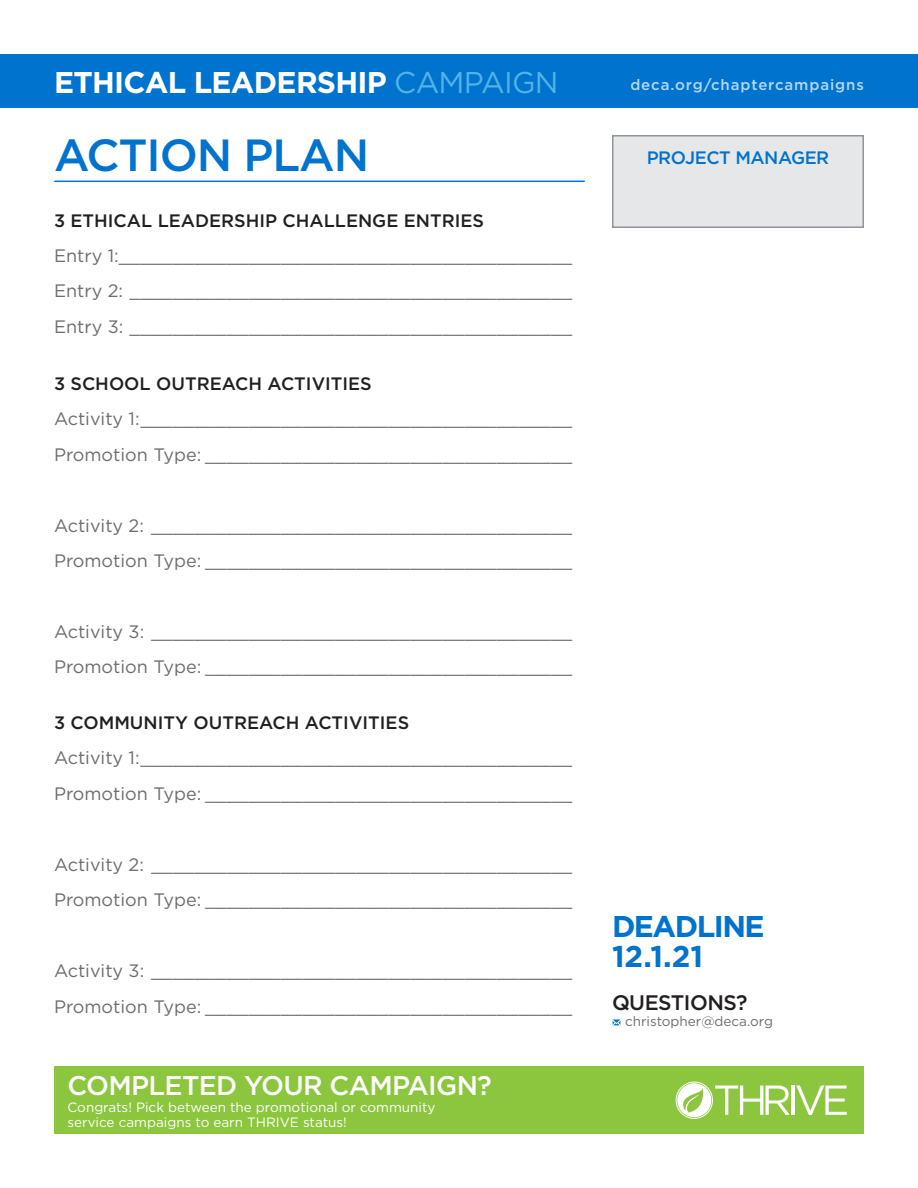
<style>
.page{position:relative;width:918px;height:1188px;background:#fff}
.page>*{position:absolute;margin:0;border:0;box-sizing:border-box;transform-origin:0 0}
.t1{font:500 45px "Gotham";letter-spacing:-.025em;color:#0073ce}
.t2{font:700 30px "Gotham";letter-spacing:-.025em;color:#fff}
.t3{font:700 30px "Gotham";letter-spacing:-.05em;color:#0073ce}
.t4{font:500 27px "Gotham";letter-spacing:-.025em;color:#fff}
.t5{font:500 21px "Gotham";letter-spacing:-.025em;color:#231f20}
.t6{font:18px "Gotham";color:#6c6d70}
.t7{font:500 18px "Gotham";color:#231f20}
.t8{font:500 18px "Gotham";letter-spacing:-.025em;color:#0073ce}
.t9{font:500 15px "Gotham";letter-spacing:.06em;color:#b4d8f4}
.t10{font:13.5px/15px "Gotham";color:#fff}
.t11{font:13.5px "Gotham";color:#6c6d70}
.s1{font-weight:400;color:#53b3e8}
</style>
<div class="page">
<div style="left:0;top:54px;width:918px;height:54px;background:#0073ce"></div>
<div style="left:613px;top:136px;width:250px;height:91px;background:#e6e7e9"></div>
<div style="left:612px;top:135px;width:252px;height:93px;border:2px solid #939598"></div>
<hr style="left:55px;top:181px;width:529px;height:1px;background:#0073ce">
<svg style="left:612px;top:1019px;width:9px;height:7px"></svg>
<div style="left:54px;top:1066px;width:810px;height:68px;background:#8bc63e"></div>
<div style="left:676px;top:1082px;width:37px;height:36px;border:1px solid #fff;border-radius:50%"></div>
<div style="left:677px;top:1083px;width:34px;height:34px;background:#fff;border-radius:50%"></div>
<svg style="left:679px;top:1088px;width:27px;height:25px"></svg>
<svg style="left:715px;top:1086px;width:75px;height:29px"></svg>
<hr style="left:791px;top:1086px;width:3px;height:29px;background:#fff">
<svg style="left:796px;top:1086px;width:51px;height:29px"></svg>
<p class="t2" style="left:54px;top:63px;width:506px">ETHICAL LEADERSHIP <span class="s1">CAMPAIGN</span></p>
<p class="t1" style="left:54px;top:126px;width:317px">ACTION PLAN</p>
<p class="t7" style="left:54px;top:208px;width:432px">3 ETHICAL LEADERSHIP CHALLENGE ENTRIES</p>
<p class="t6" style="left:54px;top:244px;width:520px">Entry 1:__________________________________________</p>
<p class="t6" style="left:54px;top:280px;width:520px">Entry 2: _________________________________________</p>
<p class="t6" style="left:54px;top:315px;width:520px">Entry 3: _________________________________________</p>
<p class="t7" style="left:54px;top:372px;width:319px">3 SCHOOL OUTREACH ACTIVITIES</p>
<p class="t6" style="left:54px;top:407px;width:520px">Activity 1:________________________________________</p>
<p class="t6" style="left:54px;top:443px;width:520px">Promotion Type: __________________________________</p>
<p class="t6" style="left:54px;top:514px;width:520px">Activity 2: _______________________________________</p>
<p class="t6" style="left:54px;top:549px;width:520px">Promotion Type: __________________________________</p>
<p class="t6" style="left:54px;top:620px;width:520px">Activity 3: _______________________________________</p>
<p class="t6" style="left:54px;top:656px;width:520px">Promotion Type: __________________________________</p>
<p class="t7" style="left:54px;top:711px;width:357px">3 COMMUNITY OUTREACH ACTIVITIES</p>
<p class="t6" style="left:54px;top:747px;width:520px">Activity 1:________________________________________</p>
<p class="t6" style="left:54px;top:782px;width:520px">Promotion Type: __________________________________</p>
<p class="t6" style="left:54px;top:853px;width:520px">Activity 2: _______________________________________</p>
<p class="t6" style="left:54px;top:888px;width:520px">Promotion Type: __________________________________</p>
<p class="t6" style="left:54px;top:959px;width:520px">Activity 3: _______________________________________</p>
<p class="t6" style="left:54px;top:995px;width:520px">Promotion Type: __________________________________</p>
<p class="t4" style="left:68px;top:1068px;width:426px">COMPLETED YOUR CAMPAIGN?</p>
<p class="t10" style="left:68px;top:1099px;width:370px">Congrats! Pick between the promotional or community service campaigns to earn THRIVE status!</p>
<p class="t9" style="left:630px;top:75px;width:235px">deca.org/chaptercampaigns</p>
<p class="t8" style="left:647px;top:146px;width:184px">PROJECT MANAGER</p>
<p class="t3" style="left:612px;top:906px;width:154px">DEADLINE</p>
<p class="t3" style="left:612px;top:936px;width:93px">12.1.21</p>
<p class="t5" style="left:612px;top:989px;width:137px">QUESTIONS?</p>
<p class="t11" style="left:625px;top:1013px;width:149px">christopher@deca.org</p>
</div>
